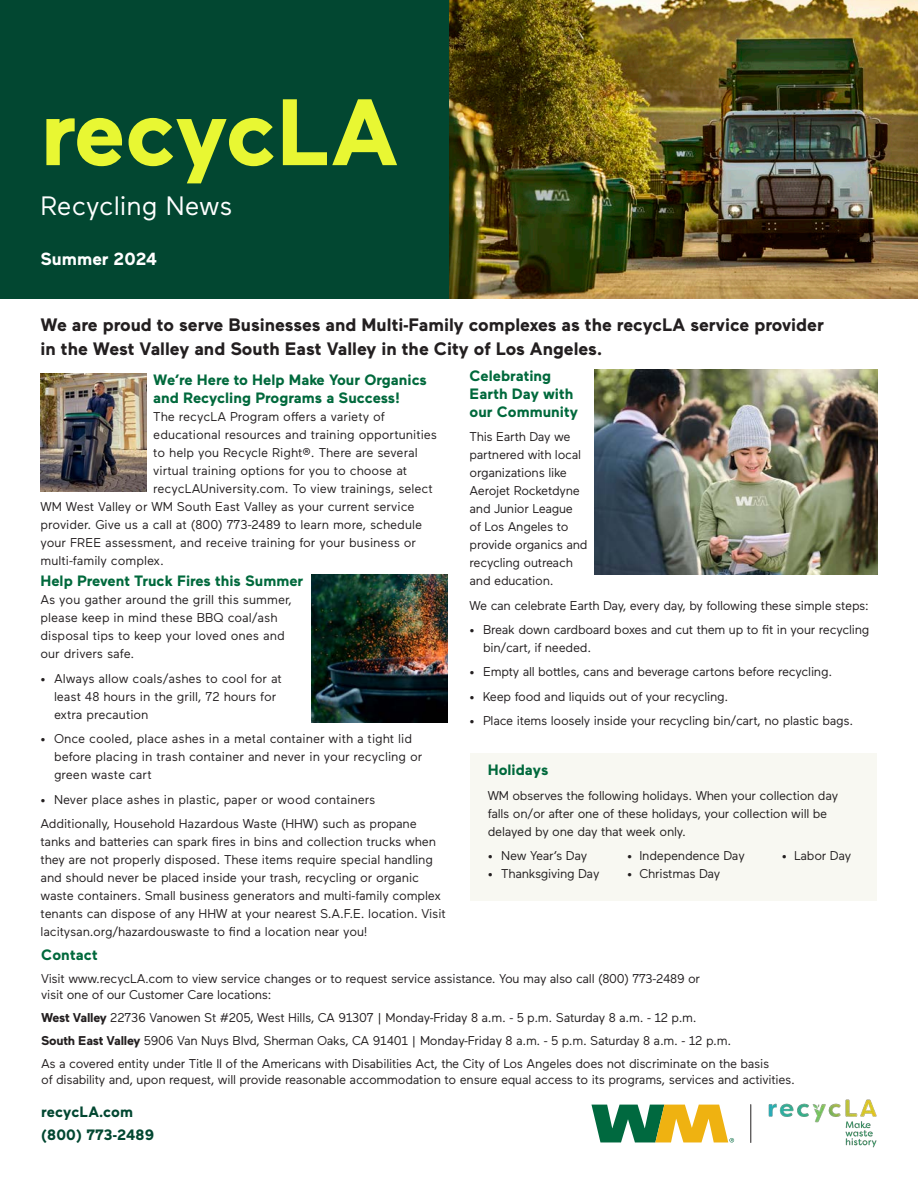
<style>
.page{position:relative;width:918px;height:1188px;background:#fff}
.page>*{position:absolute;margin:0;border:0;box-sizing:border-box;transform-origin:0 0}
.t1{font:700 94.05px "Maax";color:#e8f733}
.t2{font:26.55px "Maax";color:#fff}
.t3{font:700 18px/24px "Maax";color:#231f20}
.t4{font:700 17.55px "Maax";color:#fff}
.t5{font:700 15px/18px "Maax";color:#00693c}
.t6{font:700 15px/22.5px "Maax";letter-spacing:.01em;color:#024731}
.t7{font:12.75px/18px "Maax";letter-spacing:-.02em;color:#231f20}
.t8{font:12.75px/18px "Maax";color:#231f20}
.s1{font-weight:700}
</style>
<div class="page">
<img style="left:448px;top:0;width:470px;height:299px">
<div style="left:0;top:0;width:448px;height:299px;background:#024731"></div>
<img style="left:768px;top:1099px;width:109px;height:49px">
<svg style="left:591px;top:1105px;width:143px;height:38px"></svg>
<hr style="left:750px;top:1105px;width:1px;height:38px;background:#231f20">
<img style="left:40px;top:374px;width:107px;height:118px">
<img style="left:311px;top:575px;width:137px;height:148px">
<img style="left:595px;top:369px;width:283px;height:206px">
<div style="left:470px;top:753px;width:407px;height:147px;background:#f8f8f2"></div>
<p class="t1" style="left:40px;top:70px;width:359px">recycLA</p>
<p class="t2" style="left:40px;top:189px;width:194px">Recycling News</p>
<p class="t4" style="left:40px;top:247px;width:118px">Summer 2024</p>
<p class="t3" style="left:40px;top:312px;width:785px">We are proud to serve Businesses and Multi-Family complexes as the recycLA service provider in the West Valley and South East Valley in the City of Los Angeles.</p>
<p class="t5" style="left:153px;top:370px;width:275px">We’re Here to Help Make Your Organics and Recycling Programs a Success!</p>
<p class="t8" style="left:153px;top:407px;width:233px">The recycLA Program offers a variety of</p>
<p class="t8" style="left:153px;top:425px;width:285px">educational resources and training opportunities</p>
<p class="t8" style="left:153px;top:443px;width:266px">to help you Recycle Right®. There are several</p>
<p class="t8" style="left:153px;top:461px;width:256px">virtual training options for you to choose at</p>
<p class="t8" style="left:153px;top:479px;width:281px">recycLAUniversity.com. To view trainings, select</p>
<p class="t8" style="left:41px;top:497px;width:376px">WM West Valley or WM South East Valley as your current service</p>
<p class="t8" style="left:41px;top:515px;width:383px">provider. Give us a call at (800) 773-2489 to learn more, schedule</p>
<p class="t8" style="left:41px;top:533px;width:377px">your FREE assessment, and receive training for your business or</p>
<p class="t8" style="left:41px;top:551px;width:125px">multi-family complex.</p>
<p class="t5" style="left:40px;top:571px;width:264px">Help Prevent Truck Fires this Summer</p>
<p class="t8" style="left:40px;top:590px;width:253px">As you gather around the grill this summer, please keep in mind these BBQ coal/ash disposal tips to keep your loved ones and our drivers safe.</p>
<p class="t8" style="left:54px;top:669px;width:230px;text-indent:-14px">• Always allow coals/ashes to cool for at least 48 hours in the grill, 72 hours for extra precaution</p>
<p class="t8" style="left:54px;top:729px;width:370px;text-indent:-14px">• Once cooled, place ashes in a metal container with a tight lid before placing in trash container and never in your recycling or green waste cart</p>
<p class="t8" style="left:40px;top:790px;width:336px">• Never place ashes in plastic, paper or wood containers</p>
<p class="t7" style="left:40px;top:814px;width:407px">Additionally, Household Hazardous Waste (HHW) such as propane tanks and batteries can spark fires in bins and collection trucks when they are not properly disposed. These items require special handling and should never be placed inside your trash, recycling or organic waste containers. Small business generators and multi-family complex tenants can dispose of any HHW at your nearest S.A.F.E. location. Visit lacitysan.org/hazardouswaste to find a location near you!</p>
<p class="t5" style="left:470px;top:366px;width:110px">Celebrating<br>Earth Day with our Community</p>
<p class="t7" style="left:470px;top:427px;width:120px">This Earth Day we partnered with local organizations like<br>Aerojet Rocketdyne and Junior League<br>of Los Angeles to provide organics and recycling outreach and education.</p>
<p class="t7" style="left:470px;top:596px;width:401px">We can celebrate Earth Day, every day, by following these simple steps:</p>
<p class="t7" style="left:483px;top:620px;width:388px;text-indent:-14px">• Break down cardboard boxes and cut them up to fit in your recycling bin/cart, if needed.</p>
<p class="t7" style="left:470px;top:662px;width:364px">• Empty all bottles, cans and beverage cartons before recycling.</p>
<p class="t7" style="left:470px;top:687px;width:260px">• Keep food and liquids out of your recycling.</p>
<p class="t7" style="left:470px;top:711px;width:385px">• Place items loosely inside your recycling bin/cart, no plastic bags.</p>
<p class="t5" style="left:488px;top:760px;width:62px">Holidays</p>
<p class="t7" style="left:488px;top:786px;width:352px">WM observes the following holidays. When your collection day falls on/or after one of these holidays, your collection will be delayed by one day that week only.</p>
<p class="t7" style="left:488px;top:846px;width:101px">• New Year’s Day</p>
<p class="t7" style="left:627px;top:846px;width:119px">• Independence Day</p>
<p class="t7" style="left:782px;top:846px;width:71px">• Labor Day</p>
<p class="t7" style="left:488px;top:864px;width:113px">• Thanksgiving Day</p>
<p class="t7" style="left:627px;top:864px;width:95px">• Christmas Day</p>
<p class="t5" style="left:41px;top:945px;width:58px">Contact</p>
<p class="t7" style="left:41px;top:969px;width:660px;line-height:16.5px">Visit www.recycLA.com to view service changes or to request service assistance. You may also call (800) 773-2489 or visit one of our Customer Care locations:</p>
<p class="t7" style="left:41px;top:1008px;width:657px"><span class="s1">West Valley</span> 22736 Vanowen St #205, West Hills, CA 91307 | Monday-Friday 8 a.m. - 5 p.m. Saturday 8 a.m. - 12 p.m.</p>
<p class="t7" style="left:41px;top:1031px;width:692px"><span class="s1">South East Valley</span> 5906 Van Nuys Blvd, Sherman Oaks, CA 91401 | Monday-Friday 8 a.m. - 5 p.m. Saturday 8 a.m. - 12 p.m.</p>
<p class="t7" style="left:41px;top:1055px;width:755px;line-height:16.5px">As a covered entity under Title II of the Americans with Disabilities Act, the City of Los Angeles does not discriminate on the basis<br>of disability and, upon request, will provide reasonable accommodation to ensure equal access to its programs, services and activities.</p>
<p class="t6" style="left:41px;top:1100px;width:115px">recycLA.com (800) 773-2489</p>
</div>
